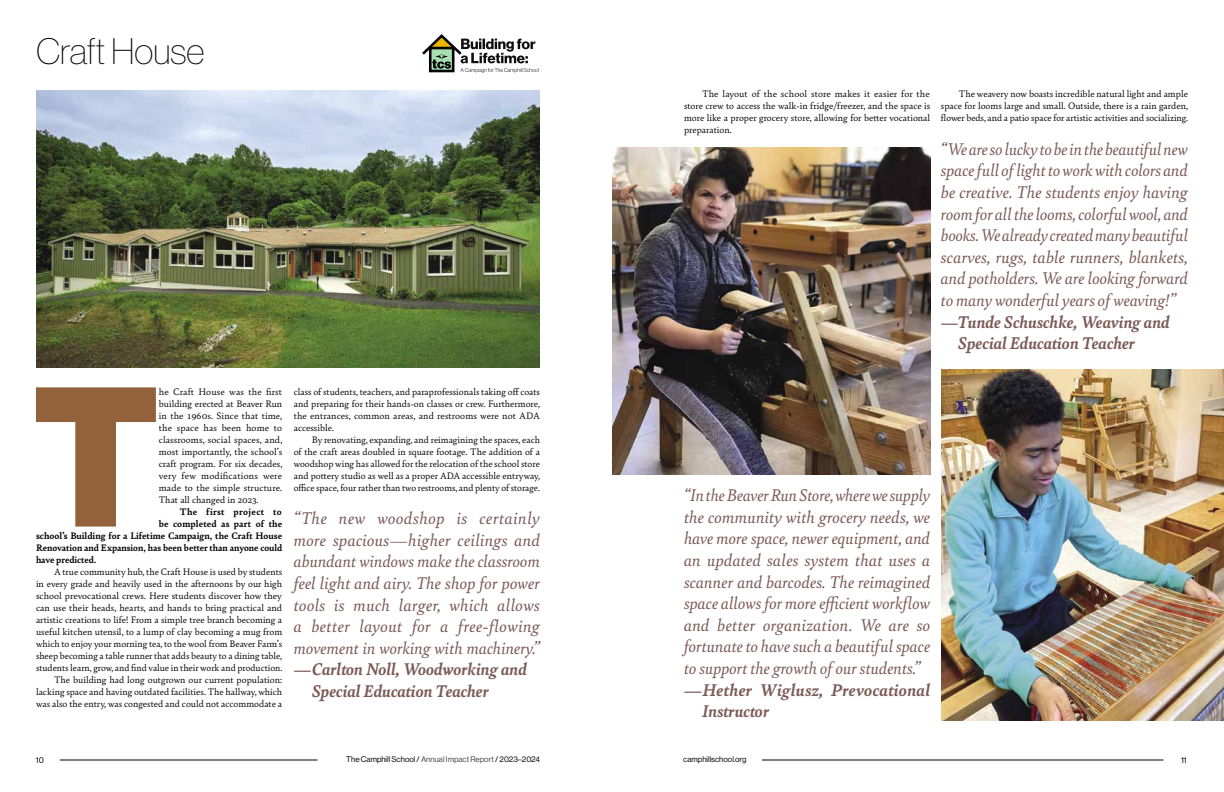
<style>
.page{position:relative;width:1224px;height:792px;background:#fff}
.page>*{position:absolute;margin:0;border:0;box-sizing:border-box;transform-origin:0 0}
.t1{font:194.6px "N Haas Grotesk DS Pro 95 Blk";color:#93623a}
.t2{font:36px "N Haas Grotesk DS Pro 25 Th";color:#000}
.t3{font:italic 18px/21.6px "Bely";color:#7b5b57;text-align:justify}
.t4{font:italic 700 18px/21.6px "Bely";color:#7b5b57}
.t5{font:10px/12px "Bely";color:#000;text-align:justify}
.t6{font:700 10px "Bely";letter-spacing:.005em;color:#000}
.t7{font:700 10px "Bely";letter-spacing:.035em;color:#000}
.t8{font:8px "N Haas Grotesk DS Pro 55 Rg";color:#000}
.s1{color:#484848}
</style>
<div class="page">
<img style="left:612px;top:148px;width:318px;height:326px">
<img style="left:942px;top:369px;width:282px;height:351px">
<img style="left:36px;top:90px;width:504px;height:277px">
<svg style="left:422px;top:34px;width:116px;height:39px"></svg>
<hr style="left:762px;top:760px;width:401px;height:1px;background:#000">
<hr style="left:60px;top:760px;width:258px;height:1px;background:#000">
<h2 class="t2" style="left:36px;top:31px;width:170px">Craft House</h2>
<h1 class="t1" style="left:33px;top:344px;width:127px">T</h1>
<p class="t5" style="left:159px;top:385px;width:125px">he Craft House was the first building erected at Beaver Run in the 1960s. Since that time, the space has been home to classrooms, social spaces, and, most importantly, the school’s craft program. For six decades, very few modifications were made to the simple structure.<br>That all changed in 2023.</p>
<p class="t7" style="left:180px;top:504px;width:103px">The first project to</p>
<p class="t6" style="left:159px;top:516px;width:125px">be completed as part of the</p>
<p class="t6" style="left:36px;top:528px;width:248px">school’s Building for a Lifetime Campaign, the Craft House</p>
<p class="t6" style="left:36px;top:540px;width:248px">Renovation and Expansion, has been better than anyone could</p>
<p class="t6" style="left:36px;top:552px;width:62px">have predicted.</p>
<p class="t5" style="left:36px;top:565px;width:248px;text-align:right">A true community hub, the Craft House is used by students<br>in every grade and heavily used in the afternoons by our high school prevocational crews. Here students discover how they can use their heads, hearts, and hands to bring practical and artistic creations to life! From a simple tree branch becoming a useful kitchen utensil, to a lump of clay becoming a mug from which to enjoy your morning tea, to the wool from Beaver Farm’s sheep becoming a table runner that adds beauty to a dining table, students learn, grow, and find value in their work and production.<br>The building had long outgrown our current population: lacking space and having outdated facilities. The hallway, which was also the entry, was congested and could not accommodate a</p>
<p class="t5" style="left:294px;top:385px;width:248px">class of students, teachers, and paraprofessionals taking off coats and preparing for their hands-on classes or crew. Furthermore, the entrances, common areas, and restrooms were not ADA accessible.</p>
<p class="t5" style="left:294px;top:433px;width:248px;text-indent:18px">By renovating, expanding, and reimagining the spaces, each of the craft areas doubled in square footage. The addition of a woodshop wing has allowed for the relocation of the school store and pottery studio as well as a proper ADA accessible entryway, office space, four rather than two restrooms, and plenty of storage.</p>
<p class="t3" style="left:294px;top:506px;width:248px">“The new woodshop is certainly more spacious—higher ceilings and abundant windows make the classroom feel light and airy. The shop for power tools is much larger, which allows a better layout for a free-flowing movement in working with machinery.”</p>
<h3 class="t4" style="left:312px;top:658px;width:217px;text-indent:-18px">—Carlton Noll, Woodworking and<br>Special Education Teacher</h3>
<p class="t5" style="left:684px;top:87px;width:248px;text-indent:18px">The layout of the school store makes it easier for the store crew to access the walk-in fridge/freezer, and the space is more like a proper grocery store, allowing for better vocational preparation.</p>
<p class="t5" style="left:941px;top:87px;width:249px;text-indent:18px">The weavery now boasts incredible natural light and ample space for looms large and small. Outside, there is a rain garden, flower beds, and a patio space for artistic activities and socializing.</p>
<p class="t3" style="left:941px;top:137px;width:249px">“We are so lucky to be in the beautiful new space full of light to work with colors and be creative. The students enjoy having room for all the looms, colorful wool, and books. We already created many beautiful scarves, rugs, table runners, blankets, and potholders. We are looking forward to many wonderful years of weaving!”</p>
<h3 class="t4" style="left:958px;top:310px;width:213px;text-indent:-17px">—Tunde Schuschke, Weaving and<br>Special Education Teacher</h3>
<p class="t3" style="left:684px;top:483px;width:248px">“In the Beaver Run Store, where we supply the community with grocery needs, we have more space, newer equipment, and an updated sales system that uses a scanner and barcodes. The reimagined space allows for more efficient workflow and better organization. We are so fortunate to have such a beautiful space to support the growth of our students.”</p>
<h3 class="t4" style="left:702px;top:678px;width:230px;text-indent:-18px">—Hether Wiglusz, Prevocational<br>Instructor</h3>
<p class="t8" style="left:36px;top:755px;width:10px">10</p>
<p class="t8" style="left:346px;top:755px;width:195px">The Camphill School / <span class="s1">Annual Impact Report</span> / 2023–2024</p>
<p class="t8" style="left:683px;top:755px;width:65px">camphillschool.org</p>
<p class="t8" style="left:1181px;top:755px;width:7px">11</p>
</div>
